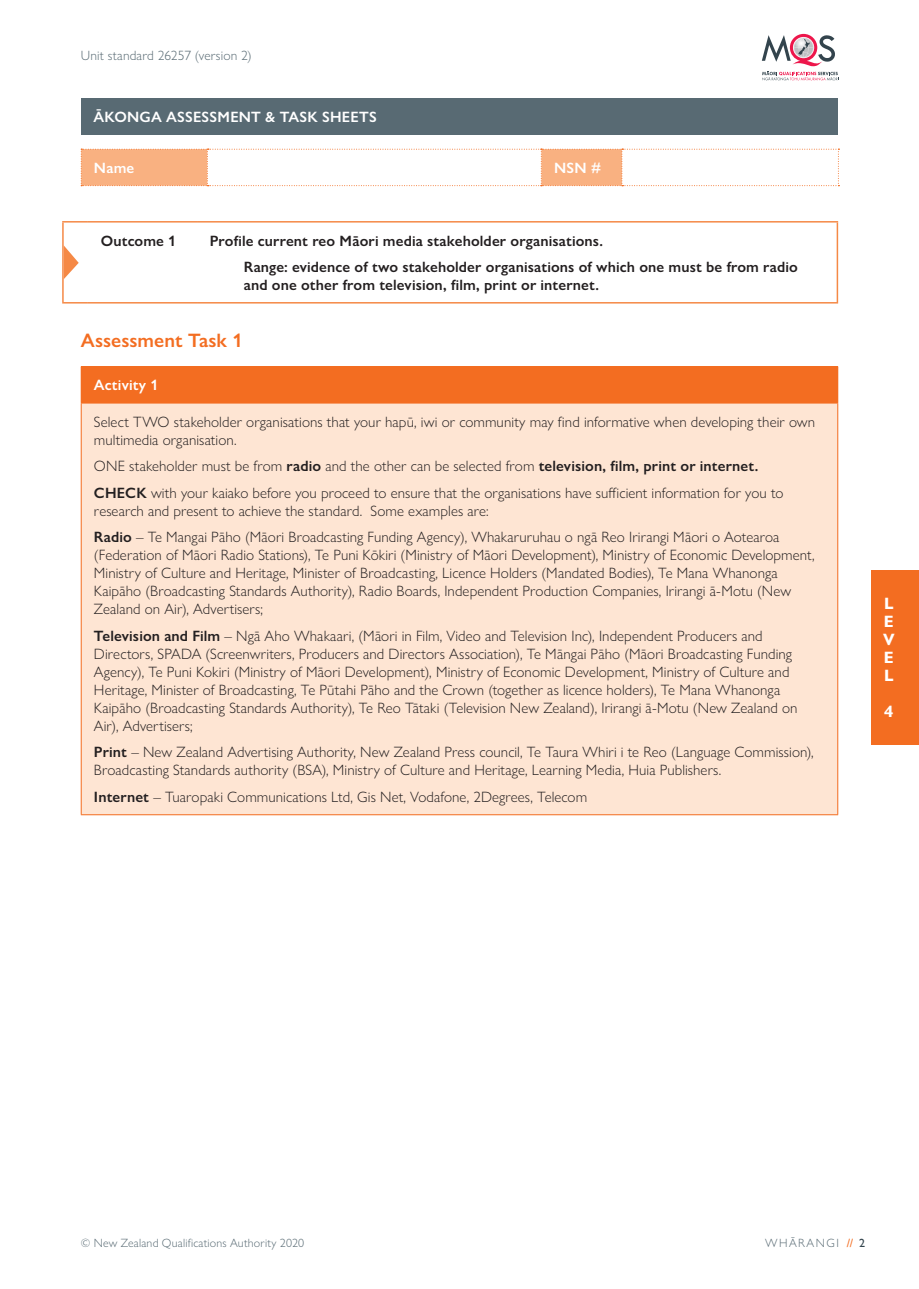
<style>
.page{position:relative;width:919px;height:1289px;background:#fff}
.page>*{position:absolute;margin:0;border:0;box-sizing:border-box;transform-origin:0 0}
.p_H2{font:600 19.5px "Gill Sans Nova";color:#f36d21}
.t1{font:700 16.5px/18px "Gill Sans Nova";color:#fff;text-align:justify}
.p_body{font:300 15px/18px "Gill Sans Nova";letter-spacing:.005em;color:#231f20}
.p_toc_H2{font:600 15px/18px "Gill Sans Nova";letter-spacing:.01em;color:#231f20}
.p_body-2{font:600 15px "Gill Sans Nova";letter-spacing:.01em;color:#231f20}
.p_body-3{font:600 15px "Gill Sans Nova";letter-spacing:.015em;color:#fff}
.t2{font:300 13.5px "Gill Sans Nova";letter-spacing:.01em;color:#586a73}
.t3{font:300 12px "Gill Sans Nova";letter-spacing:.015em;color:#586a73}
.t4{font:300 12px "Gill Sans Nova";letter-spacing:.125em;color:#586a73}
.s1{font-weight:600}
.s2{font-weight:500;color:#f36d21}
.s3{font-weight:500;color:#33444d}
</style>
<div class="page">
<div style="left:81px;top:98px;width:756px;height:36px;background:#586a73"></div>
<svg style="left:81px;top:149px;width:758px;height:37px"></svg>
<svg style="left:62px;top:221px;width:26px;height:1px"></svg>
<hr style="left:88px;top:221px;width:109px;height:1px;background:#f58946">
<svg style="left:62px;top:302px;width:26px;height:1px"></svg>
<hr style="left:88px;top:302px;width:109px;height:1px;background:#f58946">
<hr style="left:197px;top:221px;width:641px;height:1px;background:#f58946">
<hr style="left:836px;top:222px;width:2px;height:80px;background:#f58946">
<hr style="left:197px;top:302px;width:641px;height:1px;background:#f58946">
<hr style="left:62px;top:222px;width:2px;height:80px;background:#f58946">
<svg style="left:64px;top:246px;width:15px;height:33px"></svg>
<div style="left:81px;top:366px;width:756px;height:37px;background:#f36d21"></div>
<div style="left:81px;top:403px;width:756px;height:411px;background:#fee5d3"></div>
<hr style="left:81px;top:366px;width:757px;height:1px;background:#f36d21">
<hr style="left:837px;top:367px;width:1px;height:36px;background:#f36d21">
<hr style="left:81px;top:403px;width:757px;height:1px;background:#f36d21">
<hr style="left:81px;top:403px;width:1px;height:411px;background:#f36d21">
<hr style="left:837px;top:403px;width:1px;height:411px;background:#f36d21">
<hr style="left:81px;top:814px;width:757px;height:1px;background:#f36d21">
<svg style="left:761px;top:34px;width:77px;height:46px"></svg>
<div style="left:871px;top:570px;width:47px;height:174px;background:#f36d21"></div>
<p class="t2" style="left:81px;top:47px;width:172px">Unit standard 26257 (version 2)</p>
<p class="p_body-3" style="left:94px;top:107px;width:285px">ĀKONGA ASSESSMENT &amp; TASK SHEETS</p>
<p class="p_body-3" style="left:94px;top:158px;width:42px">Name</p>
<p class="p_body-3" style="left:554px;top:158px;width:48px">NSN #</p>
<p class="p_body-2" style="left:101px;top:231px;width:77px">Outcome 1</p>
<p class="p_body-2" style="left:210px;top:231px;width:395px">Profile current reo Māori media stakeholder organisations.</p>
<p class="p_toc_H2" style="left:244px;top:258px;width:555px">Range: evidence of two stakeholder organisations of which one must be from radio and one other from television, film, print or internet.</p>
<p class="p_H2" style="left:81px;top:329px;width:163px">Assessment Task 1</p>
<p class="p_body-3" style="left:94px;top:376px;width:66px">Activity 1</p>
<p class="p_body" style="left:94px;top:412px;width:722px">Select TWO stakeholder organisations that your hapū, iwi or community may find informative when developing their own multimedia organisation.</p>
<p class="p_body" style="left:94px;top:457px;width:666px">ONE stakeholder must be from <span class="s1">radio</span> and the other can be selected from <span class="s1">television, film, print or internet.</span></p>
<p class="p_body" style="left:94px;top:483px;width:691px"><span class="s1">CHECK</span> with your kaiako before you proceed to ensure that the organisations have sufficient information for you to research and present to achieve the standard. Some examples are:</p>
<p class="p_body" style="left:94px;top:528px;width:722px"><span class="s1">Radio</span> – Te Mangai Pāho (Māori Broadcasting Funding Agency), Whakaruruhau o ngā Reo Irirangi Māori o Aotearoa (Federation of Māori Radio Stations), Te Puni Kōkiri (Ministry of Māori Development), Ministry of Economic Development, Ministry of Culture and Heritage, Minister of Broadcasting, Licence Holders (Mandated Bodies), Te Mana Whanonga Kaipāho (Broadcasting Standards Authority), Radio Boards, Independent Production Companies, Irirangi ā-Motu (New Zealand on Air), Advertisers;</p>
<p class="p_body" style="left:94px;top:626px;width:705px"><span class="s1">Television and Film</span> – Ngā Aho Whakaari, (Māori in Film, Video and Television Inc), Independent Producers and Directors, SPADA (Screenwriters, Producers and Directors Association), Te Māngai Pāho (Māori Broadcasting Funding Agency), Te Puni Kokiri (Ministry of Māori Development), Ministry of Economic Development, Ministry of Culture and Heritage, Minister of Broadcasting, Te Pūtahi Pāho and the Crown (together as licence holders), Te Mana Whanonga Kaipāho (Broadcasting Standards Authority), Te Reo Tātaki (Television New Zealand), Irirangi ā-Motu (New Zealand on Air), Advertisers;</p>
<p class="p_body" style="left:94px;top:743px;width:721px"><span class="s1">Print</span> – New Zealand Advertising Authority, New Zealand Press council, Te Taura Whiri i te Reo (Language Commission),<br>Broadcasting Standards authority (BSA), Ministry of Culture and Heritage, Learning Media, Huia Publishers.</p>
<p class="p_body" style="left:94px;top:787px;width:494px"><span class="s1">Internet</span> – Tuaropaki Communications Ltd, Gis Net, Vodafone, 2Degrees, Telecom</p>
<p class="t1" style="left:883px;top:594px;width:13px">L E V E L</p>
<p class="t1" style="left:884px;top:702px;width:11px">4</p>
<p class="t3" style="left:81px;top:1235px;width:225px">© New Zealand Qualifications Authority 2020</p>
<p class="t4" style="left:765px;top:1235px;width:101px">WHĀRANGI <span class="s2">//</span> <span class="s3">2</span></p>
</div>
